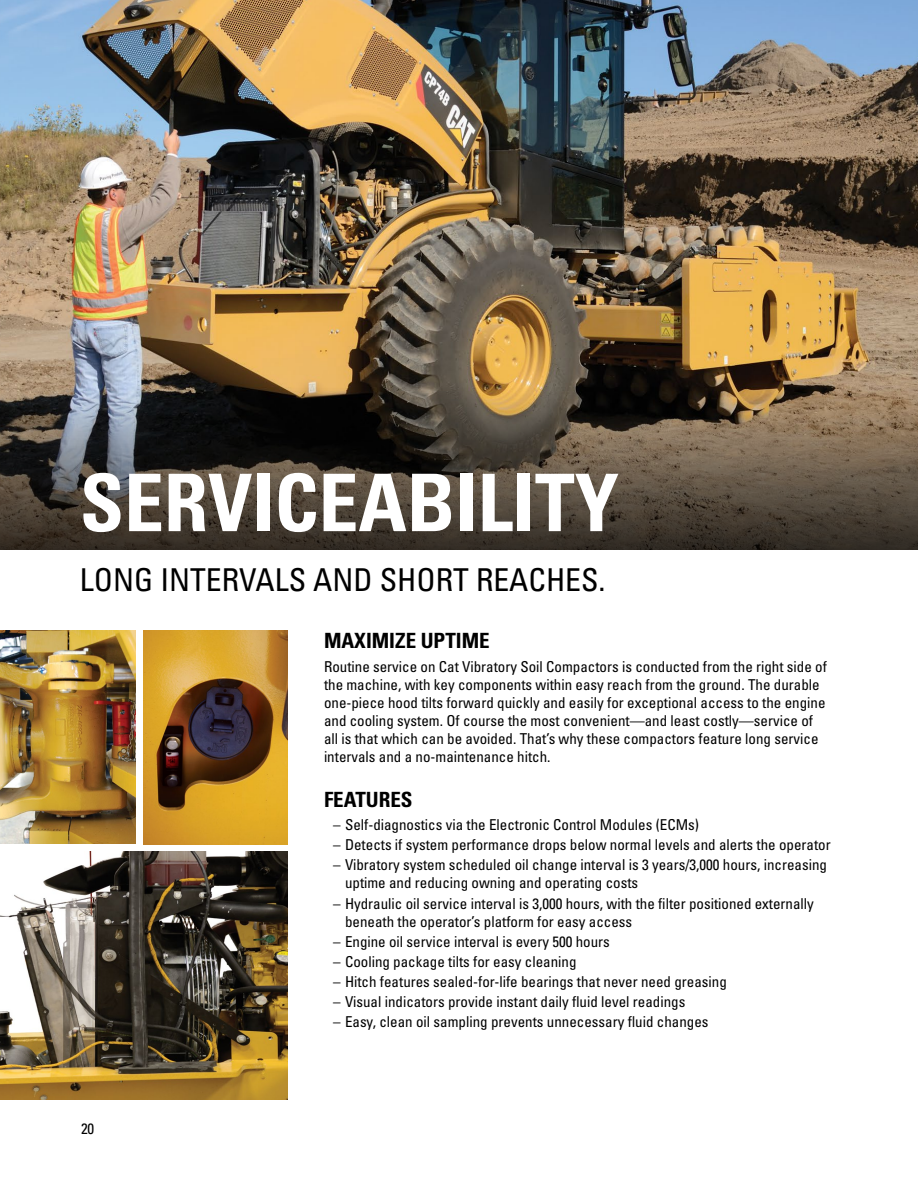
<style>
.page{position:relative;width:918px;height:1188px;background:#fff}
.page>*{position:absolute;margin:0;border:0;box-sizing:border-box;transform-origin:0 0}
.t1{font:700 condensed 79.5px "Univers";color:#fff}
.t2{font:condensed 31.5px "Univers";color:#000}
.t3{font:700 condensed 21px "Univers";color:#000}
.t4{font:condensed 15px/18px "Univers";color:#000}
</style>
<div class="page">
<img style="left:0;top:0;width:918px;height:336px">
<img style="left:0;top:852px;width:287px;height:247px">
<img style="left:0;top:630px;width:136px;height:214px">
<img style="left:143px;top:630px;width:144px;height:215px">
<svg style="left:0;top:336px;width:918px;height:213px;background:#5d503e"></svg>
<h1 class="t1" style="left:80px;top:454px;width:541px">SERVICEABILITY</h1>
<h2 class="t2" style="left:80px;top:560px;width:527px">LONG INTERVALS AND SHORT REACHES.</h2>
<p class="t4" style="left:81px;top:1120px;width:15px">20</p>
<h3 class="t3" style="left:324px;top:628px;width:167px">MAXIMIZE UPTIME</h3>
<p class="t4" style="left:324px;top:657px;width:504px">Routine service on Cat Vibratory Soil Compactors is conducted from the right side of the machine, with key components within easy reach from the ground. The durable one-piece hood tilts forward quickly and easily for exceptional access to the engine and cooling system. Of course the most convenient—and least costly—service of all is that which can be avoided. That’s why these compactors feature long service intervals and a no-maintenance hitch.</p>
<h3 class="t3" style="left:324px;top:786px;width:90px">FEATURES</h3>
<p class="t4" style="left:333px;top:815px;width:368px">– Self-diagnostics via the Electronic Control Modules (ECMs)</p>
<p class="t4" style="left:333px;top:836px;width:499px">– Detects if system performance drops below normal levels and alerts the operator</p>
<p class="t4" style="left:345px;top:856px;width:484px;text-indent:-12px">– Vibratory system scheduled oil change interval is 3 years/3,000 hours, increasing uptime and reducing owning and operating costs</p>
<p class="t4" style="left:345px;top:894px;width:470px;text-indent:-12px">– Hydraulic oil service interval is 3,000 hours, with the filter positioned externally beneath the operator’s platform for easy access</p>
<p class="t4" style="left:333px;top:932px;width:278px">– Engine oil service interval is every 500 hours</p>
<p class="t4" style="left:333px;top:952px;width:245px">– Cooling package tilts for easy cleaning</p>
<p class="t4" style="left:333px;top:972px;width:395px">– Hitch features sealed-for-life bearings that never need greasing</p>
<p class="t4" style="left:333px;top:992px;width:354px">– Visual indicators provide instant daily fluid level readings</p>
<p class="t4" style="left:333px;top:1013px;width:377px">– Easy, clean oil sampling prevents unnecessary fluid changes</p>
</div>
